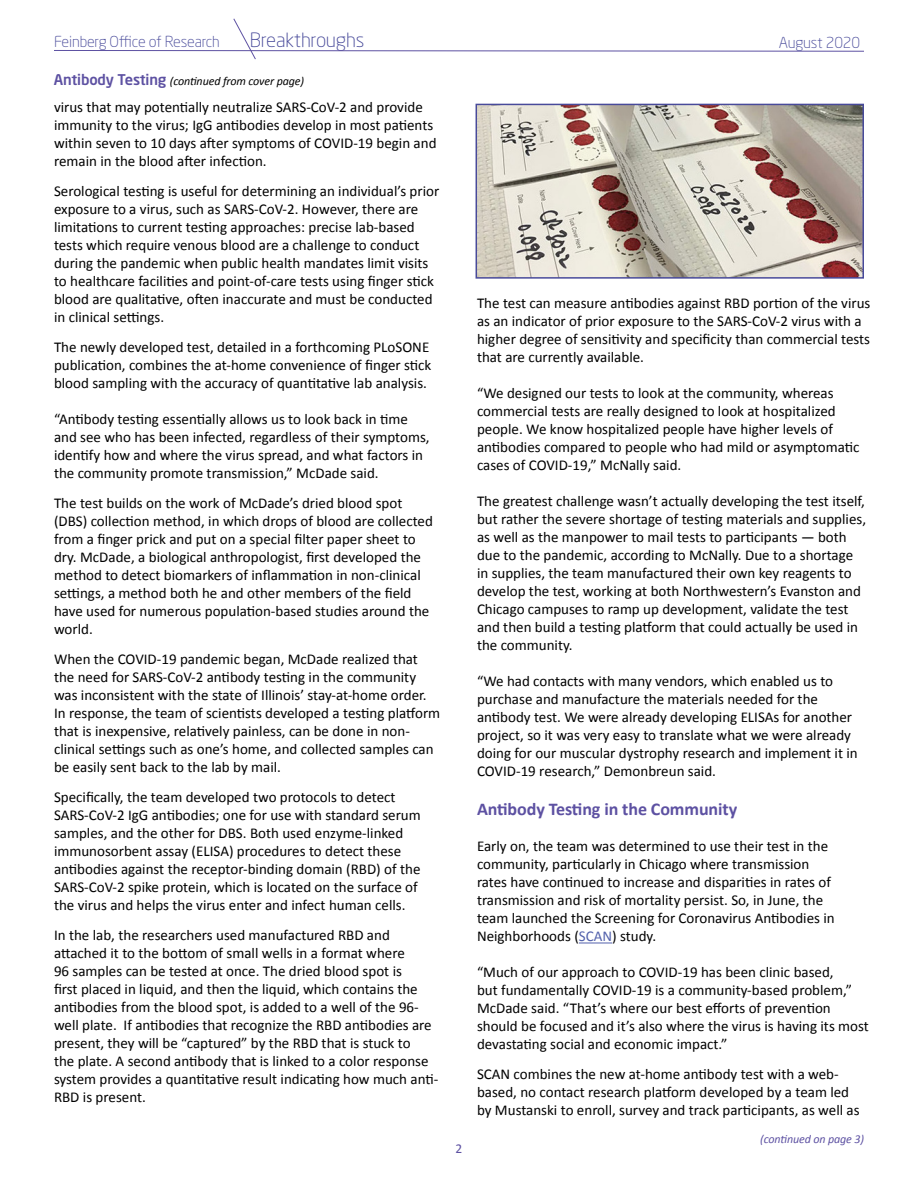
<style>
.page{position:relative;width:918px;height:1188px;background:#fff}
.page>*{position:absolute;margin:0;border:0;box-sizing:border-box;transform-origin:0 0}
.t1{font:300 19.5px "Neo Sans Pro";letter-spacing:-.01em;color:#484a9a}
.t2{font:700 18px "Calibri";letter-spacing:-.005em;color:#5d51a2}
.t3{font:15px/18px "Calibri";color:#000}
.t4{font:300 15px "Neo Sans Pro";letter-spacing:-.01em;color:#484a9a}
.t5{font:13.5px "Calibri";color:#5d51a2}
.t6{font:italic 12px "Calibri";letter-spacing:-.01em;color:#000}
.t7{font:italic 12px "Calibri";letter-spacing:-.01em;color:#5d51a2}
.s1{font-family:"Neo Sans Pro";font-weight:500;font-style:normal;font-size:14.7px;color:#5d51a2}
.s2{color:#5261ac}
</style>
<div class="page">
<hr style="left:579px;top:943px;width:33px;height:1px;background:#5261ac">
<svg style="left:54px;top:18px;width:810px;height:42px"></svg>
<img style="left:479px;top:107px;width:382px;height:169px">
<div style="left:476px;top:104px;width:388px;height:175px;border:2px solid #484a9a"></div>
<p class="t4" style="left:54px;top:33px;width:167px">Feinberg Office of Research</p>
<h1 class="t1" style="left:250px;top:28px;width:116px">Breakthroughs</h1>
<p class="t4" style="left:779px;top:33px;width:83px">August 2020</p>
<p class="t6" style="left:54px;top:73px;width:252px"><span class="s1">Antibody Testing</span> (continued from cover page)</p>
<p class="t3" style="left:54px;top:97px;width:384px">virus that may potentially neutralize SARS-CoV-2 and provide immunity to the virus; IgG antibodies develop in most patients within seven to 10 days after symptoms of COVID-19 begin and remain in the blood after infection.</p>
<p class="t3" style="left:54px;top:181px;width:387px">Serological testing is useful for determining an individual’s prior exposure to a virus, such as SARS-CoV-2. However, there are limitations to current testing approaches: precise lab-based tests which require venous blood are a challenge to conduct during the pandemic when public health mandates limit visits to healthcare facilities and point-of-care tests using finger stick blood are qualitative, often inaccurate and must be conducted in clinical settings.</p>
<p class="t3" style="left:54px;top:337px;width:379px">The newly developed test, detailed in a forthcoming PLoSONE publication, combines the at-home convenience of finger stick blood sampling with the accuracy of quantitative lab analysis.</p>
<p class="t3" style="left:54px;top:409px;width:377px">“Antibody testing essentially allows us to look back in time and see who has been infected, regardless of their symptoms, identify how and where the virus spread, and what factors in the community promote transmission,” McDade said.</p>
<p class="t3" style="left:54px;top:493px;width:380px">The test builds on the work of McDade’s dried blood spot (DBS) collection method, in which drops of blood are collected from a finger prick and put on a special filter paper sheet to dry. McDade, a biological anthropologist, first developed the method to detect biomarkers of inflammation in non-clinical settings, a method both he and other members of the field have used for numerous population-based studies around the world.</p>
<p class="t3" style="left:54px;top:649px;width:388px">When the COVID-19 pandemic began, McDade realized that the need for SARS-CoV-2 antibody testing in the community was inconsistent with the state of Illinois’ stay-at-home order.<br>In response, the team of scientists developed a testing platform that is inexpensive, relatively painless, can be done in non&shy;clinical settings such as one’s home, and collected samples can be easily sent back to the lab by mail.</p>
<p class="t3" style="left:54px;top:787px;width:368px">Specifically, the team developed two protocols to detect SARS-CoV-2 IgG antibodies; one for use with standard serum samples, and the other for DBS. Both used enzyme-linked immunosorbent assay (ELISA) procedures to detect these antibodies against the receptor-binding domain (RBD) of the SARS-CoV-2 spike protein, which is located on the surface of the virus and helps the virus enter and infect human cells.</p>
<p class="t3" style="left:54px;top:925px;width:386px">In the lab, the researchers used manufactured RBD and attached it to the bottom of small wells in a format where<br>96 samples can be tested at once. The dried blood spot is<br>first placed in liquid, and then the liquid, which contains the antibodies from the blood spot, is added to a well of the 96- well plate. If antibodies that recognize the RBD antibodies are present, they will be “captured” by the RBD that is stuck to<br>the plate. A second antibody that is linked to a color response system provides a quantitative result indicating how much anti-RBD is present.</p>
<p class="t5" style="left:456px;top:1140px;width:8px">2</p>
<p class="t3" style="left:477px;top:294px;width:395px">The test can measure antibodies against RBD portion of the virus as an indicator of prior exposure to the SARS-CoV-2 virus with a higher degree of sensitivity and specificity than commercial tests that are currently available.</p>
<p class="t3" style="left:477px;top:384px;width:384px">“We designed our tests to look at the community, whereas commercial tests are really designed to look at hospitalized people. We know hospitalized people have higher levels of antibodies compared to people who had mild or asymptomatic cases of COVID-19,” McNally said.</p>
<p class="t3" style="left:477px;top:492px;width:391px">The greatest challenge wasn’t actually developing the test itself, but rather the severe shortage of testing materials and supplies, as well as the manpower to mail tests to participants — both due to the pandemic, according to McNally. Due to a shortage in supplies, the team manufactured their own key reagents to develop the test, working at both Northwestern’s Evanston and Chicago campuses to ramp up development, validate the test and then build a testing platform that could actually be used in the community.</p>
<p class="t3" style="left:477px;top:672px;width:382px">“We had contacts with many vendors, which enabled us to purchase and manufacture the materials needed for the antibody test. We were already developing ELISAs for another project, so it was very easy to translate what we were already doing for our muscular dystrophy research and implement it in COVID-19 research,” Demonbreun said.</p>
<p class="t2" style="left:477px;top:798px;width:262px">Antibody Testing in the Community</p>
<p class="t3" style="left:477px;top:837px;width:359px">Early on, the team was determined to use their test in the community, particularly in Chicago where transmission rates have continued to increase and disparities in rates of transmission and risk of mortality persist. So, in June, the team launched the Screening for Coronavirus Antibodies in Neighborhoods (<span class="s2">SCAN</span>) study.</p>
<p class="t3" style="left:477px;top:963px;width:393px">“Much of our approach to COVID-19 has been clinic based,<br>but fundamentally COVID-19 is a community-based problem,” McDade said. “That’s where our best efforts of prevention should be focused and it’s also where the virus is having its most devastating social and economic impact.”</p>
<p class="t3" style="left:477px;top:1065px;width:384px">SCAN combines the new at-home antibody test with a web&shy;based, no contact research platform developed by a team led by Mustanski to enroll, survey and track participants, as well as</p>
<p class="t7" style="left:760px;top:1132px;width:105px">(continued on page 3)</p>
</div>
